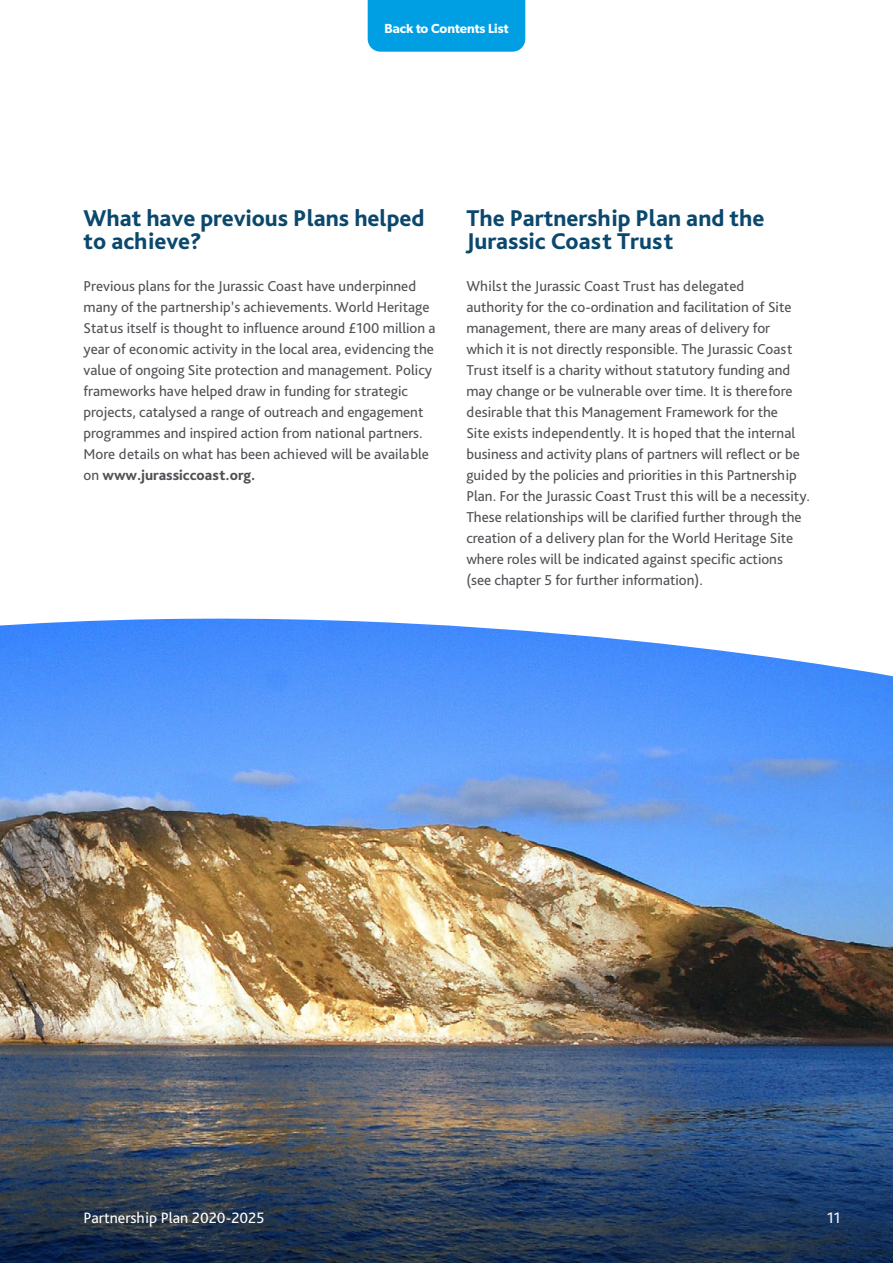
<style>
.page{position:relative;width:893px;height:1263px;background:#fff}
.page>*{position:absolute;margin:0;border:0;box-sizing:border-box;transform-origin:0 0}
.t1{font:800 23.85px/23.5px "Bliss Pro";color:#0b486d}
.t2{font:15.75px "Bliss Pro";color:#fff}
.t3{font:15px/21px "Bliss Pro";color:#515156}
.t4{font:600 13.2px "Gibson";color:#fff}
.s1{font-weight:800}
</style>
<div class="page">
<img style="left:0;top:680px;width:893px;height:428px">
<img style="left:0;top:1108px;width:893px;height:155px">
<svg style="left:0;top:618px;width:893px;height:62px;fill:#478ffd"></svg>
<div style="left:368px;top:0;width:157px;height:52px;background:#009fe3"></div>
<p class="t4" style="left:384px;top:21px;width:125px">Back to Contents List</p>
<h1 class="t1" style="left:84px;top:206px;width:343px">What have previous Plans helped to achieve?</h1>
<p class="t3" style="left:84px;top:276px;width:354px">Previous plans for the Jurassic Coast have underpinned many of the partnership’s achievements. World Heritage Status itself is thought to influence around £100 million a year of economic activity in the local area, evidencing the value of ongoing Site protection and management. Policy frameworks have helped draw in funding for strategic projects, catalysed a range of outreach and engagement programmes and inspired action from national partners.<br>More details on what has been achieved will be available on <span class="s1">www.jurassiccoast.org.</span></p>
<h1 class="t1" style="left:466px;top:206px;width:300px">The Partnership Plan and the<br>Jurassic Coast Trust</h1>
<p class="t3" style="left:466px;top:276px;width:345px">Whilst the Jurassic Coast Trust has delegated<br>authority for the co-ordination and facilitation of Site management, there are many areas of delivery for which it is not directly responsible. The Jurassic Coast Trust itself is a charity without statutory funding and may change or be vulnerable over time. It is therefore desirable that this Management Framework for the<br>Site exists independently. It is hoped that the internal business and activity plans of partners will reflect or be guided by the policies and priorities in this Partnership Plan. For the Jurassic Coast Trust this will be a necessity.<br>These relationships will be clarified further through the creation of a delivery plan for the World Heritage Site where roles will be indicated against specific actions (see chapter 5 for further information).</p>
<p class="t2" style="left:84px;top:1208px;width:182px">Partnership Plan 2020-2025</p>
<p class="t2" style="left:827px;top:1208px;width:15px">11</p>
</div>
